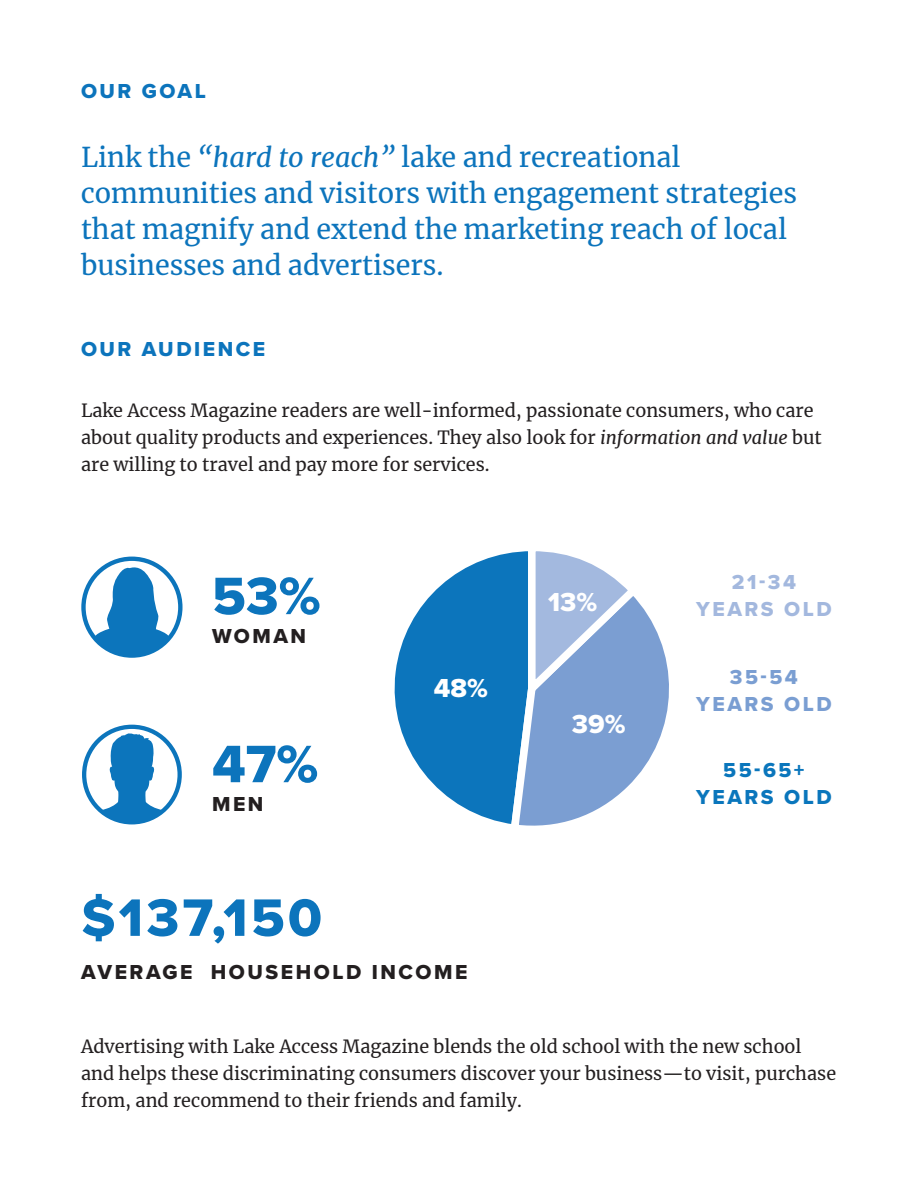
<style>
.page{position:relative;width:918px;height:1188px;background:#fff}
.page>*{position:absolute;margin:0;border:0;box-sizing:border-box;transform-origin:0 0}
.t1{font:54.6px "Proxima Nova Extrabld";letter-spacing:.06em;color:#0c74bc}
.t2{font:27px/36px "Merriweather";color:#0c74bc}
.t3{font:27px "Proxima Nova Extrabld";color:#fff}
.t4{font:21px "Proxima Nova Extrabld";letter-spacing:.12em;color:#231f20}
.t5{font:21px "Proxima Nova Extrabld";letter-spacing:.12em;color:#0c74bc}
.t6{font:21px/27px "Proxima Nova Extrabld";letter-spacing:.12em;color:#0a76bc;text-align:center}
.t7{font:21px/27px "Proxima Nova Extrabld";letter-spacing:.12em;color:#a3b8de;text-align:center}
.t8{font:21px/27px "Proxima Nova Extrabld";letter-spacing:.12em;color:#7a9ed2;text-align:center}
.t9{font:18px/27px "Merriweather";color:#231f20}
.s1{font-style:italic}
</style>
<div class="page">
<svg style="left:84px;top:732px;width:96px;height:90px"></svg>
<div style="left:82px;top:725px;width:100px;height:99px;border:4px solid #0c75bc;border-radius:50%"></div>
<svg style="left:91px;top:563px;width:82px;height:93px"></svg>
<div style="left:81px;top:557px;width:102px;height:101px;border:4px solid #0c75bc;border-radius:50%"></div>
<svg style="left:394px;top:551px;width:275px;height:275px"></svg>
<p class="t5" style="left:81px;top:75px;width:126px">OUR GOAL</p>
<h2 class="t2" style="left:81px;top:139px;width:718px">Link the <span class="s1">“hard to reach”</span> lake and recreational communities and visitors with engagement strategies that magnify and extend the marketing reach of local businesses and advertisers.</h2>
<p class="t5" style="left:81px;top:334px;width:186px">OUR AUDIENCE</p>
<p class="t9" style="left:81px;top:397px;width:742px">Lake Access Magazine readers are well-informed, passionate consumers, who care about quality products and experiences. They also look for <span class="s1">information and value</span> but are willing to travel and pay more for services.</p>
<h1 class="t1" style="left:212px;top:555px;width:110px">53%</h1>
<p class="t4" style="left:212px;top:620px;width:95px">WOMAN</p>
<h1 class="t1" style="left:212px;top:723px;width:108px">47%</h1>
<p class="t4" style="left:212px;top:789px;width:53px">MEN</p>
<h1 class="t1" style="left:81px;top:877px;width:242px">$137,150</h1>
<h2 class="t3" style="left:434px;top:667px;width:56px">48%</h2>
<p class="t4" style="left:81px;top:956px;width:388px">AVERAGE HOUSEHOLD INCOME</p>
<h2 class="t3" style="left:548px;top:582px;width:51px">13%</h2>
<h2 class="t3" style="left:572px;top:703px;width:55px">39%</h2>
<p class="t7" style="left:696px;top:568px;width:137px">21-34<br>YEARS OLD</p>
<p class="t8" style="left:696px;top:663px;width:137px">35-54<br>YEARS OLD</p>
<p class="t6" style="left:696px;top:756px;width:137px">55-65+<br>YEARS OLD</p>
<p class="t9" style="left:81px;top:1032px;width:757px">Advertising with Lake Access Magazine blends the old school with the new school and helps these discriminating consumers discover your business—to visit, purchase from, and recommend to their friends and family.</p>
</div>
